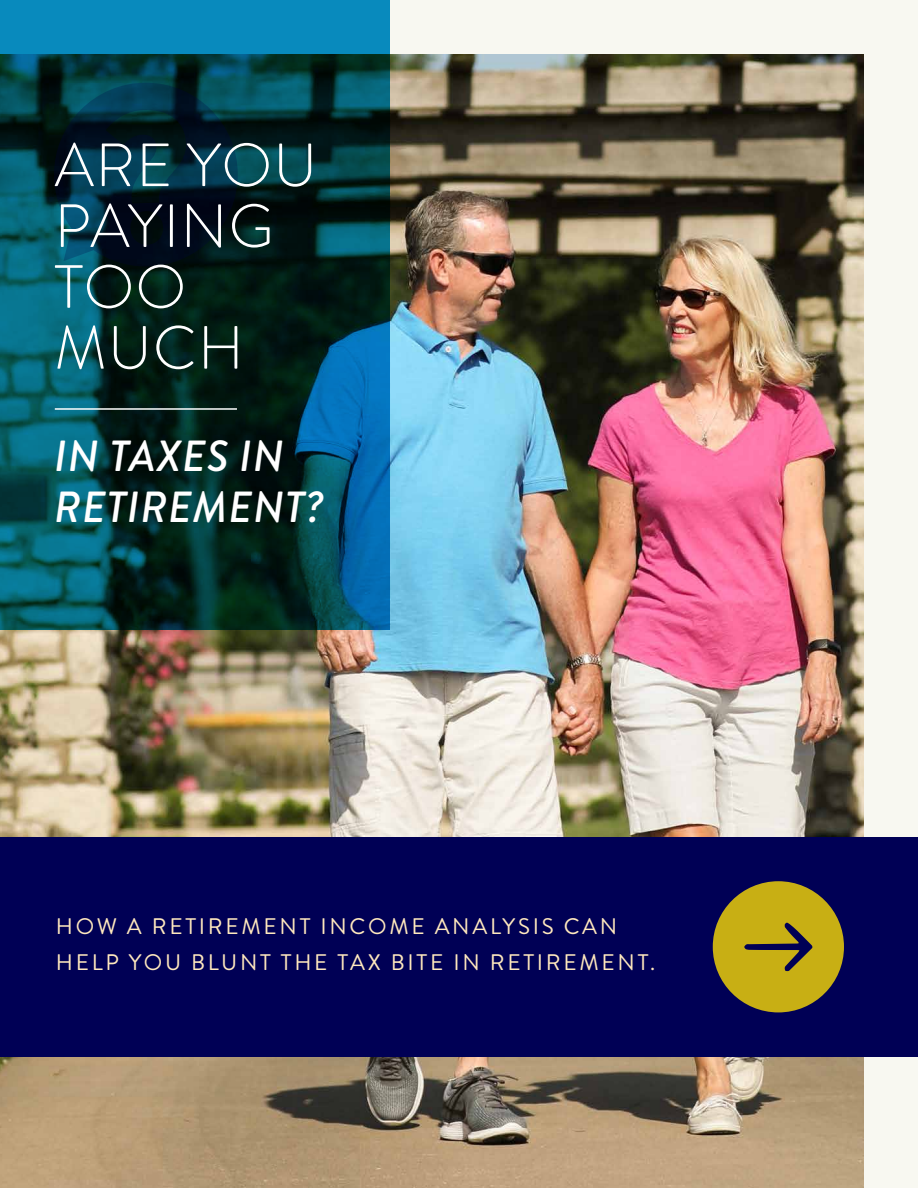
<style>
.page{position:relative;width:918px;height:1188px;background:#f8f8f1}
.page>*{position:absolute;margin:0;border:0;box-sizing:border-box;transform-origin:0 0}
.t1{font:300 60.9px/60.9px "Brandon Grotesque";letter-spacing:.02em;color:#fff}
.t2{font:italic 500 43.5px/51px "Brandon Grotesque";letter-spacing:.02em;color:#fff}
.t3{font:22.5px/35.2px "Brandon Grotesque";letter-spacing:.12em;color:#ffe9be}
</style>
<div class="page">
<img style="left:0;top:54px;width:864px;height:1134px">
<svg style="left:0;top:0;width:390px;height:630px;background:#033f4c"></svg>
<div style="left:0;top:837px;width:918px;height:220px;background:#005"></div>
<div style="left:713px;top:881px;width:131px;height:131px;background:#c8af14;border-radius:50%"></div>
<svg style="left:744px;top:923px;width:69px;height:48px"></svg>
<hr style="left:55px;top:408px;width:182px;height:2px;background:#fff">
<h1 class="t1" style="left:54px;top:135px;width:264px">ARE YOU<br>PAYING<br>TOO<br>MUCH</h1>
<h2 class="t2" style="left:54px;top:431px;width:271px">IN TAXES IN<br>RETIREMENT?</h2>
<p class="t3" style="left:56px;top:909px;width:601px">HOW A RETIREMENT INCOME ANALYSIS CAN<br>HELP YOU BLUNT THE TAX BITE IN RETIREMENT.</p>
</div>
